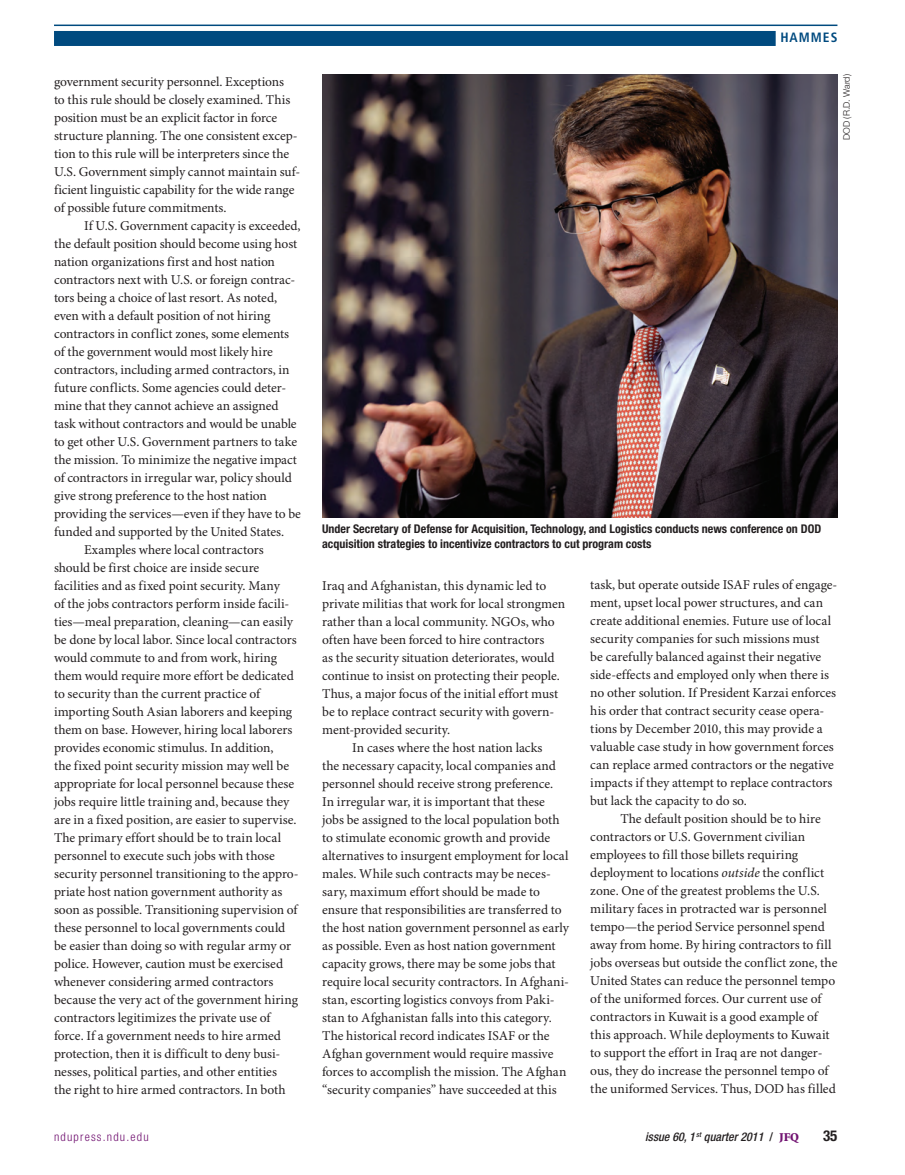
<style>
.page{position:relative;width:905px;height:1175px;background:#fff}
.page>*{position:absolute;margin:0;border:0;box-sizing:border-box;transform-origin:0 0}
.t1{font:700 condensed 15px "Helvetica Neue LT Std";color:#231f20}
.t2{font:13.5px/18px "Minion Pro";letter-spacing:-.005em;color:#231f20}
.t3{font:700 condensed 13.5px "Frutiger LT Std";color:#004a7f}
.t4{font:700 condensed 12px/15px "Helvetica Neue LT Std";color:#231f20}
.t5{font:italic 500 condensed 12px "Helvetica Neue LT Std";color:#231f20}
.t6{font:300 condensed 12px "Helvetica Neue LT Std";letter-spacing:.1em;color:#711271}
.t7{font:300 9px "Helvetica Neue LT Std";color:#231f20}
.s1{font-style:italic}
.s2{font-style:normal}
.s3{font-family:"Minion Std";font-weight:900;font-style:normal;font-stretch:normal;color:#711271}
</style>
<div class="page">
<hr style="left:54px;top:25px;width:783px;height:1px;background:#004a7f">
<div style="left:54px;top:31px;width:721px;height:15px;background:#004a7f"></div>
<img style="left:322px;top:74px;width:515px;height:443px">
<p class="t2" style="left:54px;top:73px;width:248px">government security personnel. Exceptions<br>to this rule should be closely examined. This position must be an explicit factor in force structure planning. The one consistent excep&shy;tion to this rule will be interpreters since the U.S. Government simply cannot maintain suf&shy;ficient linguistic capability for the wide range of possible future commitments.</p>
<p class="t2" style="left:84px;top:217px;width:218px">If U.S. Government capacity is exceeded,</p>
<p class="t2" style="left:54px;top:235px;width:245px">the default position should become using host</p>
<p class="t2" style="left:54px;top:253px;width:222px">nation organizations first and host nation</p>
<p class="t2" style="left:54px;top:271px;width:243px">contractors next with U.S. or foreign contrac-</p>
<p class="t2" style="left:54px;top:289px;width:225px">tors being a choice of last resort. As noted,</p>
<p class="t2" style="left:54px;top:307px;width:218px">even with a default position of not hiring</p>
<p class="t2" style="left:54px;top:325px;width:237px">contractors in conflict zones, some elements</p>
<p class="t2" style="left:54px;top:343px;width:220px">of the government would most likely hire</p>
<p class="t2" style="left:54px;top:361px;width:237px">contractors, including armed contractors, in</p>
<p class="t2" style="left:54px;top:379px;width:234px">future conflicts. Some agencies could deter-</p>
<p class="t2" style="left:54px;top:397px;width:226px">mine that they cannot achieve an assigned</p>
<p class="t2" style="left:54px;top:415px;width:244px">task without contractors and would be unable</p>
<p class="t2" style="left:54px;top:433px;width:244px">to get other U.S. Government partners to take</p>
<p class="t2" style="left:54px;top:451px;width:244px">the mission. To minimize the negative impact</p>
<p class="t2" style="left:54px;top:469px;width:239px">of contractors in irregular war, policy should</p>
<p class="t2" style="left:54px;top:487px;width:214px">give strong preference to the host nation</p>
<p class="t2" style="left:54px;top:505px;width:248px">providing the services—even if they have to be</p>
<p class="t2" style="left:54px;top:523px;width:232px">funded and supported by the United States.</p>
<p class="t2" style="left:84px;top:541px;width:181px">Examples where local contractors</p>
<p class="t2" style="left:54px;top:559px;width:207px">should be first choice are inside secure</p>
<p class="t2" style="left:54px;top:577px;width:227px">facilities and as fixed point security. Many</p>
<p class="t2" style="left:54px;top:595px;width:237px">of the jobs contractors perform inside facili-</p>
<p class="t2" style="left:54px;top:613px;width:240px">ties—meal preparation, cleaning—can easily</p>
<p class="t2" style="left:54px;top:631px;width:244px">be done by local labor. Since local contractors</p>
<p class="t2" style="left:54px;top:649px;width:225px">would commute to and from work, hiring</p>
<p class="t2" style="left:54px;top:667px;width:241px">them would require more effort be dedicated</p>
<p class="t2" style="left:54px;top:685px;width:208px">to security than the current practice of</p>
<p class="t2" style="left:54px;top:703px;width:240px">importing South Asian laborers and keeping</p>
<p class="t2" style="left:54px;top:721px;width:240px">them on base. However, hiring local laborers</p>
<p class="t2" style="left:54px;top:739px;width:221px">provides economic stimulus. In addition,</p>
<p class="t2" style="left:54px;top:757px;width:236px">the fixed point security mission may well be</p>
<p class="t2" style="left:54px;top:775px;width:242px">appropriate for local personnel because these</p>
<p class="t2" style="left:54px;top:793px;width:237px">jobs require little training and, because they</p>
<p class="t2" style="left:54px;top:811px;width:244px">are in a fixed position, are easier to supervise.</p>
<p class="t2" style="left:54px;top:829px;width:228px">The primary effort should be to train local</p>
<p class="t2" style="left:54px;top:847px;width:222px">personnel to execute such jobs with those</p>
<p class="t2" style="left:54px;top:865px;width:246px">security personnel transitioning to the appro-</p>
<p class="t2" style="left:54px;top:883px;width:230px">priate host nation government authority as</p>
<p class="t2" style="left:54px;top:901px;width:245px">soon as possible. Transitioning supervision of</p>
<p class="t2" style="left:54px;top:919px;width:233px">these personnel to local governments could</p>
<p class="t2" style="left:54px;top:937px;width:238px">be easier than doing so with regular army or</p>
<p class="t2" style="left:54px;top:955px;width:231px">police. However, caution must be exercised</p>
<p class="t2" style="left:54px;top:973px;width:221px">whenever considering armed contractors</p>
<p class="t2" style="left:54px;top:991px;width:245px">because the very act of the government hiring</p>
<p class="t2" style="left:54px;top:1009px;width:218px">contractors legitimizes the private use of</p>
<p class="t2" style="left:54px;top:1026px;width:228px">force. If a government needs to hire armed</p>
<p class="t2" style="left:54px;top:1044px;width:228px">protection, then it is difficult to deny busi-</p>
<p class="t2" style="left:54px;top:1062px;width:224px">nesses, political parties, and other entities</p>
<p class="t2" style="left:54px;top:1080px;width:233px">the right to hire armed contractors. In both</p>
<p class="t3" style="left:780px;top:30px;width:21px">HAMM</p>
<p class="t3" style="left:822px;top:30px;width:16px">ES</p>
<p class="t7" style="left:841px;top:140px;width:67px;rotate:-90deg">DOD (R.D. Ward)</p>
<p class="t4" style="left:322px;top:520px;width:500px">Under Secretary of Defense for Acquisition, Technology, and Logistics conducts news conference on DOD acquisition strategies to incentivize contractors to cut program costs</p>
<p class="t2" style="left:322px;top:576px;width:226px">Iraq and Afghanistan, this dynamic led to</p>
<p class="t2" style="left:322px;top:594px;width:244px">private militias that work for local strongmen</p>
<p class="t2" style="left:322px;top:612px;width:234px">rather than a local community. NGOs, who</p>
<p class="t2" style="left:322px;top:630px;width:224px">often have been forced to hire contractors</p>
<p class="t2" style="left:322px;top:648px;width:234px">as the security situation deteriorates, would</p>
<p class="t2" style="left:322px;top:666px;width:239px">continue to insist on protecting their people.</p>
<p class="t2" style="left:322px;top:684px;width:238px">Thus, a major focus of the initial effort must</p>
<p class="t2" style="left:322px;top:702px;width:233px">be to replace contract security with govern-</p>
<p class="t2" style="left:322px;top:720px;width:130px">ment-provided security.</p>
<p class="t2" style="left:352px;top:738px;width:192px">In cases where the host nation lacks</p>
<p class="t2" style="left:322px;top:756px;width:235px">the necessary capacity, local companies and</p>
<p class="t2" style="left:322px;top:774px;width:233px">personnel should receive strong preference.</p>
<p class="t2" style="left:322px;top:792px;width:224px">In irregular war, it is important that these</p>
<p class="t2" style="left:322px;top:810px;width:239px">jobs be assigned to the local population both</p>
<p class="t2" style="left:322px;top:828px;width:229px">to stimulate economic growth and provide</p>
<p class="t2" style="left:322px;top:846px;width:248px">alternatives to insurgent employment for local</p>
<p class="t2" style="left:322px;top:864px;width:230px">males. While such contracts may be neces-</p>
<p class="t2" style="left:322px;top:882px;width:219px">sary, maximum effort should be made to</p>
<p class="t2" style="left:322px;top:900px;width:241px">ensure that responsibilities are transferred to</p>
<p class="t2" style="left:322px;top:918px;width:248px">the host nation government personnel as early</p>
<p class="t2" style="left:322px;top:936px;width:235px">as possible. Even as host nation government</p>
<p class="t2" style="left:322px;top:954px;width:235px">capacity grows, there may be some jobs that</p>
<p class="t2" style="left:322px;top:972px;width:248px">require local security contractors. In Afghani-</p>
<p class="t2" style="left:322px;top:990px;width:234px">stan, escorting logistics convoys from Paki-</p>
<p class="t2" style="left:322px;top:1008px;width:231px">stan to Afghanistan falls into this category.</p>
<p class="t2" style="left:322px;top:1026px;width:229px">The historical record indicates ISAF or the</p>
<p class="t2" style="left:322px;top:1044px;width:233px">Afghan government would require massive</p>
<p class="t2" style="left:322px;top:1062px;width:246px">forces to accomplish the mission. The Afghan</p>
<p class="t2" style="left:322px;top:1080px;width:236px">“security companies” have succeeded at this</p>
<p class="t2" style="left:590px;top:576px;width:248px">task, but operate outside ISAF rules of engage&shy;ment, upset local power structures, and can create additional enemies. Future use of local security companies for such missions must<br>be carefully balanced against their negative side-effects and employed only when there is no other solution. If President Karzai enforces his order that contract security cease opera&shy;tions by December 2010, this may provide a valuable case study in how government forces can replace armed contractors or the negative impacts if they attempt to replace contractors but lack the capacity to do so.</p>
<p class="t2" style="left:590px;top:810px;width:248px;text-indent:30px">The default position should be to hire contractors or U.S. Government civilian employees to fill those billets requiring deployment to locations <span class="s1">outside</span> the conflict zone. One of the greatest problems the U.S. military faces in protracted war is personnel tempo—the period Service personnel spend away from home. By hiring contractors to fill jobs overseas but outside the conflict zone, the United States can reduce the personnel tempo of the uniformed forces. Our current use of contractors in Kuwait is a good example of this approach. While deployments to Kuwait to support the effort in Iraq are not danger&shy;ous, they do increase the personnel tempo of the uniformed Services. Thus, DOD has filled</p>
<p class="t6" style="left:54px;top:1129px;width:96px">ndupress.ndu.edu</p>
<p class="t5" style="left:645px;top:1129px;width:155px">issue 60, 1 <sup>st</sup> quarter 2011 <span class="s2">/</span> <span class="s3">JFQ</span></p>
<p class="t1" style="left:823px;top:1126px;width:16px">35</p>
</div>
